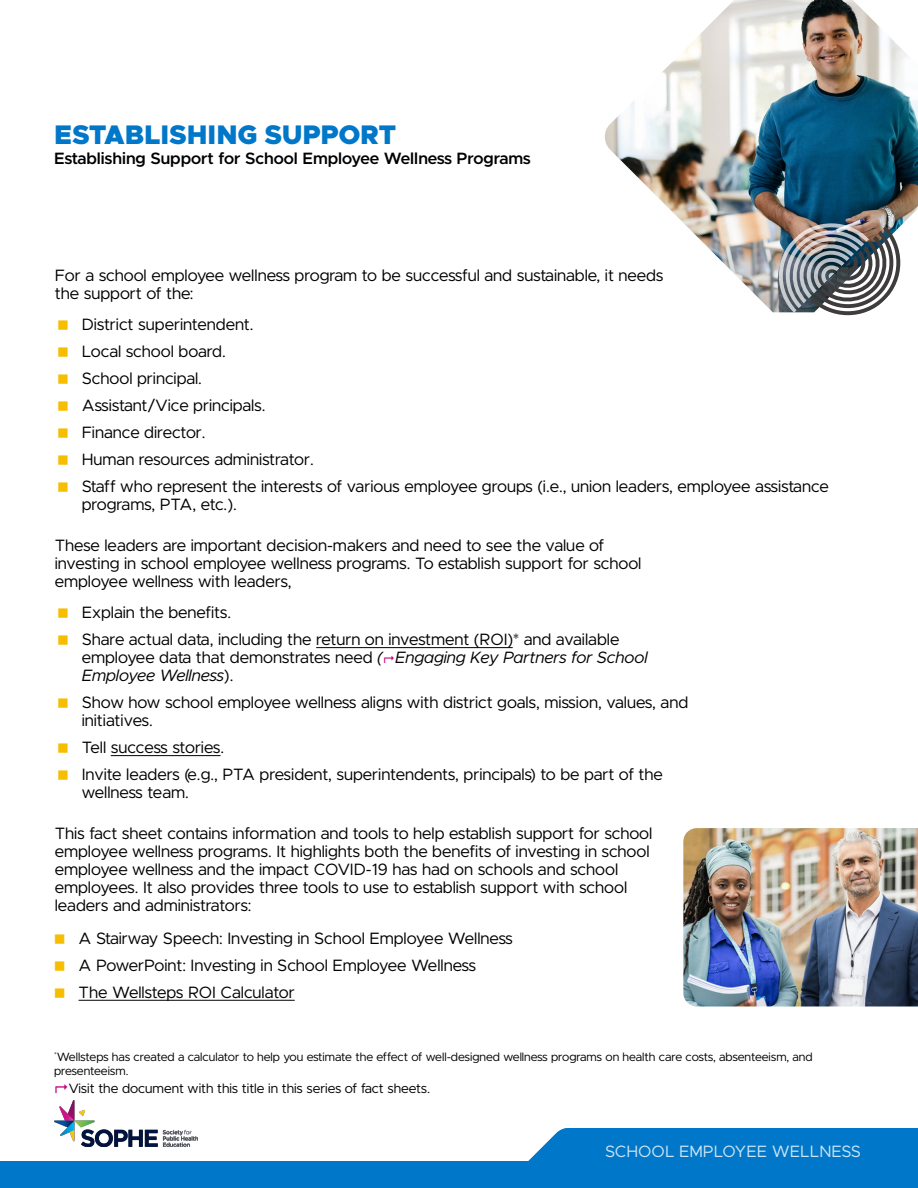
<style>
.page{position:relative;width:918px;height:1188px;background:#fff}
.page>*{position:absolute;margin:0;border:0;box-sizing:border-box;transform-origin:0 0}
.t1{font:900 27px "Metropolis";color:#0077c8}
.t2{font:16.5px/27px "Metropolis";color:#000}
.t3{font:italic 16.5px/18px "Metropolis";color:#000}
.t4{font:600 16.5px "Metropolis";color:#000}
.t5{font:16.5px "Metropolis";color:#cce4f4}
.t6{font:13.5px "Metropolis";color:#000}
.t7{font:12px/13.5px "Metropolis";color:#000}
.s1{font-style:normal}
</style>
<div class="page">
<img style="left:54px;top:1100px;width:144px;height:47px">
<img style="left:605px;top:0;width:313px;height:312px">
<div style="left:569px;top:1128px;width:349px;height:60px;background:#0077c8"></div>
<div style="left:0;top:1161px;width:918px;height:27px;background:#0077c8"></div>
<svg style="left:528px;top:1128px;width:41px;height:33px"></svg>
<img style="left:778px;top:222px;width:123px;height:94px">
<img style="left:683px;top:828px;width:235px;height:178px">
<hr style="left:316px;top:647px;width:197px;height:1px;background:#000">
<hr style="left:111px;top:755px;width:110px;height:1px;background:#000">
<hr style="left:79px;top:1000px;width:216px;height:1px;background:#000">
<h1 class="t1" style="left:54px;top:117px;width:344px">ESTABLISHING SUPPORT</h1>
<p class="t4" style="left:54px;top:147px;width:478px">Establishing Support for School Employee Wellness Programs</p>
<p class="t2" style="left:55px;top:266px;width:610px;line-height:18px">For a school employee wellness program to be successful and sustainable, it needs the support of the:</p>
<p class="t2" style="left:82px;top:311px;width:749px">District superintendent.<br>Local school board.<br>School principal.<br>Assistant/Vice principals.<br>Finance director.<br>Human resources administrator.<br>Staff who represent the interests of various employee groups (i.e., union leaders, employee assistance</p>
<p class="t2" style="left:82px;top:491px;width:157px">programs, PTA, etc.).</p>
<p class="t2" style="left:55px;top:536px;width:588px;line-height:18px">These leaders are important decision-makers and need to see the value of investing in school employee wellness programs. To establish support for school employee wellness with leaders,</p>
<p class="t2" style="left:82px;top:599px;width:539px">Explain the benefits.<br>Share actual data, including the return on investment (ROI)* and available</p>
<p class="t3" style="left:82px;top:649px;width:567px"><span class="s1">employee data that demonstrates need</span> ( Engaging Key Partners for School<br>Employee Wellness<span class="s1">).</span></p>
<p class="t2" style="left:82px;top:694px;width:608px;line-height:18px">Show how school employee wellness aligns with district goals, mission, values, and initiatives.</p>
<p class="t2" style="left:82px;top:734px;width:583px">Tell success stories.<br>Invite leaders (e.g., PTA president, superintendents, principals) to be part of the</p>
<p class="t2" style="left:82px;top:779px;width:109px">wellness team.</p>
<p class="t2" style="left:55px;top:824px;width:599px;line-height:18px">This fact sheet contains information and tools to help establish support for school employee wellness programs. It highlights both the benefits of investing in school employee wellness and the impact COVID-19 has had on schools and school employees. It also provides three tools to use to establish support with school leaders and administrators:</p>
<p class="t2" style="left:79px;top:925px;width:436px">A Stairway Speech: Investing in School Employee Wellness<br>A PowerPoint: Investing in School Employee Wellness<br>The Wellsteps ROI Calculator</p>
<p class="t7" style="left:54px;top:1050px;width:760px"><sup>*</sup>Wellsteps has created a calculator to help you estimate the effect of well-designed wellness programs on health care costs, absenteeism, and presenteeism.</p>
<p class="t6" style="left:69px;top:1080px;width:363px">Visit the document with this title in this series of fact sheets.</p>
<p class="t5" style="left:605px;top:1141px;width:257px">SCHOOL EMPLOYEE WELLNESS</p>
</div>
